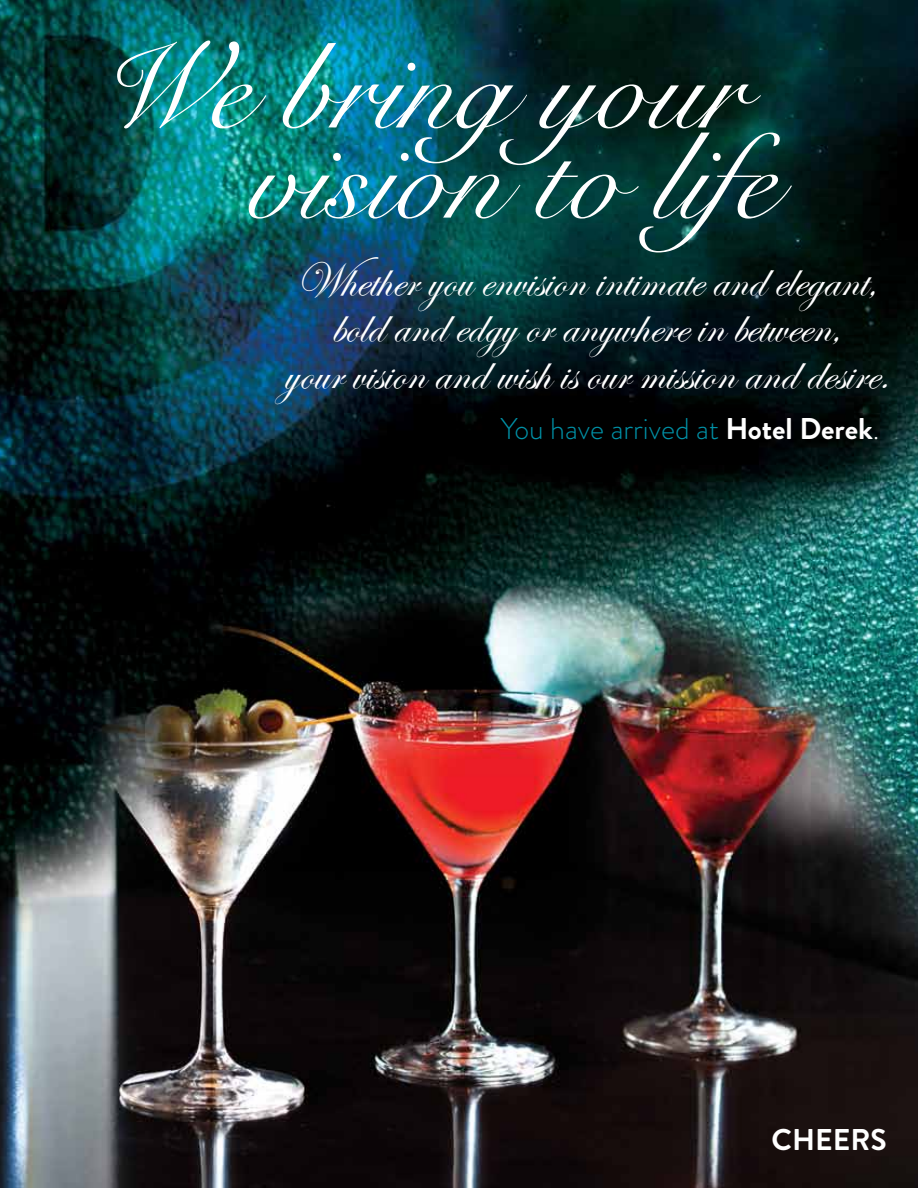
<style>
.page{position:relative;width:918px;height:1188px;background:#fff}
.page>*{position:absolute;margin:0;border:0;box-sizing:border-box;transform-origin:0 0}
.t1{font:122.1px/90.2px "Snell Roundhand";color:#fff}
.t2{font:49.5px/46.5px "Edwardian Script ITC";color:#fff;text-align:center}
.t3{font:300 30px "Brandon Grotesque";color:#0091a7}
.t4{font:700 30px "Brandon Grotesque";color:#fff}
.s1{font-weight:700;color:#fff}
.s2{color:#fff}
</style>
<div class="page">
<img style="left:0;top:0;width:918px;height:1188px">
<h1 class="t1" style="left:247px;top:48px;width:603px;text-indent:-153px">We bring your vision to life</h1>
<p class="t2" style="left:284px;top:259px;width:608px">Whether you envision intimate and elegant, bold and edgy or anywhere in between,<br>your vision and wish is our mission and desire.</p>
<p class="t3" style="left:501px;top:408px;width:380px">You have arrived at <span class="s1">Hotel Derek</span><span class="s2">.</span></p>
<p class="t4" style="left:772px;top:1119px;width:117px">CHEERS</p>
</div>
